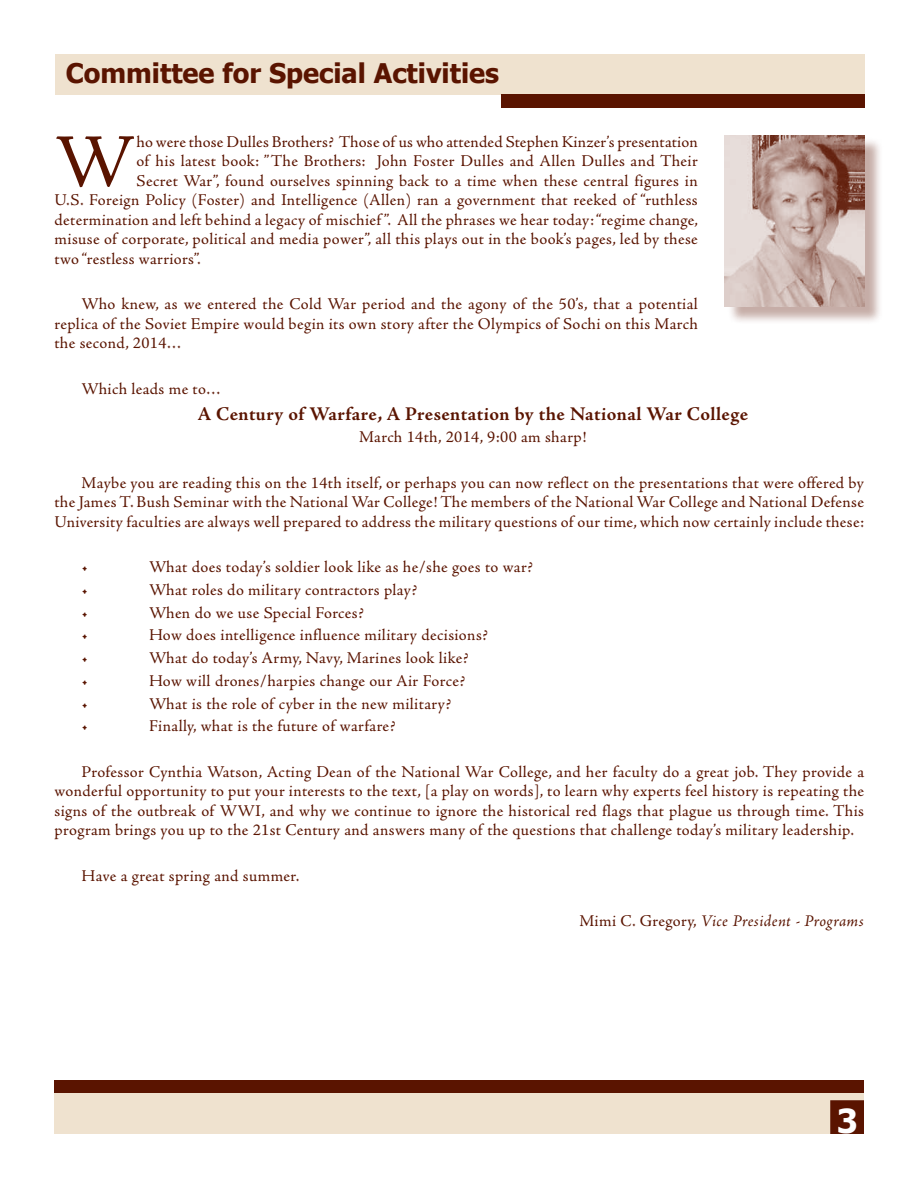
<style>
.page{position:relative;width:918px;height:1188px;background:#fff}
.page>*{position:absolute;margin:0;border:0;box-sizing:border-box;transform-origin:0 0}
.t1{font:76.2px "Adobe Jenson Pro";color:#5a1400}
.t2{font:700 33px "Tahoma";color:#fff}
.t3{font:700 27px "Tahoma";color:#5a1400}
.t4{font:700 19.5px "Adobe Jenson Pro";letter-spacing:.02em;color:#5a1400}
.t5{font:16.5px/19.5px "Adobe Jenson Pro";letter-spacing:.02em;color:#5a1400;text-align:justify}
.t6{font:italic 16.5px "Adobe Jenson Pro";letter-spacing:.02em;color:#5a1400}
.s1{font-style:normal}
</style>
<div class="page">
<div style="left:54px;top:1080px;width:810px;height:14px;background:#5a1400"></div>
<div style="left:54px;top:1094px;width:810px;height:40px;background:#efe2cf"></div>
<div style="left:830px;top:1100px;width:34px;height:34px;background:#5a1400;border:2px solid #5a1400"></div>
<div style="left:727px;top:137px;width:156px;height:188px;background:#5a1400;opacity:.35"></div>
<img style="left:725px;top:135px;width:140px;height:172px">
<div style="left:55px;top:54px;width:810px;height:40px;background:#efe2cf"></div>
<div style="left:501px;top:94px;width:364px;height:14px;background:#5a1400"></div>
<h3 class="t3" style="left:66px;top:54px;width:435px">Committee for Special Activities</h3>
<h1 class="t1" style="left:55px;top:119px;width:82px">W</h1>
<p class="t5" style="left:136px;top:132px;width:563px">ho were those Dulles Brothers? Those of us who attended Stephen Kinzer’s presentation</p>
<p class="t5" style="left:136px;top:152px;width:563px">of his latest book: ”The Brothers: John Foster Dulles and Allen Dulles and Their</p>
<p class="t5" style="left:136px;top:171px;width:563px">Secret War”, found ourselves spinning back to a time when these central figures in</p>
<p class="t5" style="left:55px;top:191px;width:645px">U.S. Foreign Policy (Foster) and Intelligence (Allen) ran a government that reeked of “ruthless</p>
<p class="t5" style="left:55px;top:210px;width:645px">determination and left behind a legacy of mischief ”. All the phrases we hear today: “regime change,</p>
<p class="t5" style="left:55px;top:230px;width:645px">misuse of corporate, political and media power”, all this plays out in the book’s pages, led by these</p>
<p class="t5" style="left:55px;top:249px;width:148px">two “restless warriors”.</p>
<p class="t5" style="left:55px;top:295px;width:645px;text-indent:27px">Who knew, as we entered the Cold War period and the agony of the 50’s, that a potential replica of the Soviet Empire would begin its own story after the Olympics of Sochi on this March the second, 2014…</p>
<p class="t5" style="left:82px;top:379px;width:141px">Which leads me to…</p>
<p class="t4" style="left:197px;top:402px;width:552px">A Century of Warfare, A Presentation by the National War College</p>
<p class="t5" style="left:359px;top:428px;width:229px">March 14th, 2014, 9:00 am sharp!</p>
<p class="t5" style="left:55px;top:473px;width:811px;text-indent:27px">Maybe you are reading this on the 14th itself, or perhaps you can now reflect on the presentations that were offered by the James T. Bush Seminar with the National War College! The members of the National War College and National Defense University faculties are always well prepared to address the military questions of our time, which now certainly include these:</p>
<p class="t5" style="left:82px;top:558px;width:8px">•</p>
<p class="t5" style="left:149px;top:558px;width:385px">What does today’s soldier look like as he/she goes to war?</p>
<p class="t5" style="left:82px;top:580px;width:8px">•</p>
<p class="t5" style="left:149px;top:580px;width:270px">What roles do military contractors play?</p>
<p class="t5" style="left:82px;top:603px;width:8px">•</p>
<p class="t5" style="left:149px;top:603px;width:216px">When do we use Special Forces?</p>
<p class="t5" style="left:82px;top:626px;width:8px">•</p>
<p class="t5" style="left:149px;top:626px;width:340px">How does intelligence influence military decisions?</p>
<p class="t5" style="left:82px;top:649px;width:8px">•</p>
<p class="t5" style="left:149px;top:649px;width:321px">What do today’s Army, Navy, Marines look like?</p>
<p class="t5" style="left:82px;top:671px;width:8px">•</p>
<p class="t5" style="left:149px;top:671px;width:317px">How will drones/harpies change our Air Force?</p>
<p class="t5" style="left:82px;top:694px;width:8px">•</p>
<p class="t5" style="left:149px;top:694px;width:303px">What is the role of cyber in the new military?</p>
<p class="t5" style="left:82px;top:717px;width:8px">•</p>
<p class="t5" style="left:149px;top:717px;width:248px">Finally, what is the future of warfare?</p>
<p class="t5" style="left:55px;top:762px;width:811px;text-indent:27px">Professor Cynthia Watson, Acting Dean of the National War College, and her faculty do a great job. They provide a wonderful opportunity to put your interests to the text, [a play on words], to learn why experts feel history is repeating the signs of the outbreak of WWI, and why we continue to ignore the historical red flags that plague us through time. This program brings you up to the 21st Century and answers many of the questions that challenge today’s military leadership.</p>
<p class="t5" style="left:82px;top:866px;width:219px">Have a great spring and summer.</p>
<p class="t6" style="left:579px;top:912px;width:286px"><span class="s1">Mimi C. Gregory,</span> Vice President - Programs</p>
<h2 class="t2" style="left:837px;top:1098px;width:23px">3</h2>
</div>
